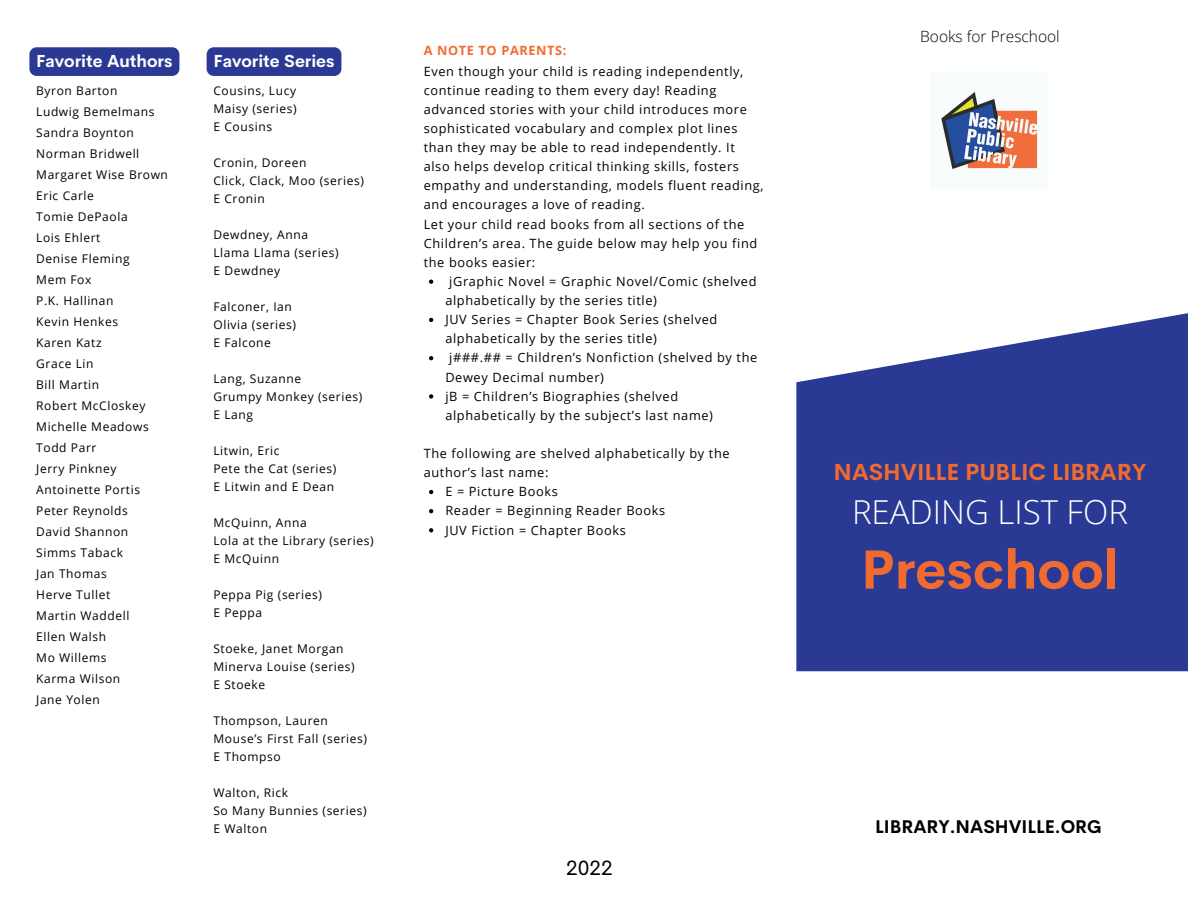
<style>
.page{position:relative;width:1188px;height:918px;background:#fff}
.page>*{position:absolute;margin:0;border:0;box-sizing:border-box;transform-origin:0 0}
.t1{font:700 54px "Cerebri Sans";color:#f16b30}
.t2{font:300 33px "Open Sans";color:#fff}
.t3{font:700 22.8px "Cerebri Sans";color:#f16b30}
.t4{font:20.85px "Cerebri Sans";color:#000}
.t5{font:700 18px "Cerebri Sans";color:#000}
.t6{font:700 17.1px "Cerebri Sans";color:#fff}
.t7{font:300 15.6px "Open Sans";color:#000}
.t8{font:12.75px/19.2px "Open Sans";letter-spacing:.05em;color:#000}
.t9{font:700 12.75px "Open Sans";letter-spacing:.05em;color:#f16b30}
.t10{font:12px/21px "Open Sans";letter-spacing:.05em;color:#000}
</style>
<div class="page">
<svg style="left:796px;top:313px;width:392px;height:358px;background:#404d9e"></svg>
<img style="left:941px;top:92px;width:97px;height:77px">
<svg style="left:429px;top:280px;width:4px;height:4px"></svg>
<svg style="left:429px;top:318px;width:4px;height:4px"></svg>
<svg style="left:429px;top:356px;width:4px;height:4px"></svg>
<svg style="left:429px;top:394px;width:4px;height:5px"></svg>
<svg style="left:429px;top:490px;width:4px;height:4px"></svg>
<svg style="left:429px;top:509px;width:4px;height:4px"></svg>
<svg style="left:429px;top:528px;width:4px;height:4px"></svg>
<div style="left:29px;top:47px;width:150px;height:29px;background:#2a3993;border-radius:7px"></div>
<div style="left:207px;top:47px;width:134px;height:29px;background:#2a3993;border-radius:7px"></div>
<h3 class="t6" style="left:36px;top:50px;width:138px">Favorite Authors</h3>
<p class="t10" style="left:36px;top:80px;width:133px">Byron Barton<br>Ludwig Bemelmans<br>Sandra Boynton<br>Norman Bridwell<br>Margaret Wise Brown<br>Eric Carle<br>Tomie DePaola<br>Lois Ehlert<br>Denise Fleming<br>Mem Fox<br>P.K. Hallinan<br>Kevin Henkes<br>Karen Katz<br>Grace Lin<br>Bill Martin<br>Robert McCloskey<br>Michelle Meadows<br>Todd Parr<br>Jerry Pinkney<br>Antoinette Portis<br>Peter Reynolds<br>David Shannon<br>Simms Taback<br>Jan Thomas<br>Herve Tullet<br>Martin Waddell<br>Ellen Walsh<br>Mo Willems<br>Karma Wilson<br>Jane Yolen</p>
<h3 class="t6" style="left:213px;top:50px;width:123px">Favorite Series</h3>
<p class="t10" style="left:213px;top:81px;width:85px;line-height:18px;text-align:justify">Cousins, Lucy Maisy (series)<br>E Cousins</p>
<p class="t10" style="left:213px;top:153px;width:152px;line-height:18px">Cronin, Doreen<br>Click, Clack, Moo (series)<br>E Cronin</p>
<p class="t10" style="left:213px;top:225px;width:127px;line-height:18px">Dewdney, Anna<br>Llama Llama (series)<br>E Dewdney</p>
<p class="t10" style="left:213px;top:297px;width:84px;line-height:18px">Falconer, Ian<br>Olivia (series)<br>E Falcone</p>
<p class="t10" style="left:213px;top:369px;width:150px;line-height:18px">Lang, Suzanne<br>Grumpy Monkey (series)<br>E Lang</p>
<p class="t10" style="left:213px;top:441px;width:125px;line-height:18px">Litwin, Eric<br>Pete the Cat (series)<br>E Litwin and E Dean</p>
<p class="t10" style="left:213px;top:513px;width:162px;line-height:18px">McQuinn, Anna<br>Lola at the Library (series)<br>E McQuinn</p>
<p class="t10" style="left:213px;top:585px;width:110px;line-height:18px">Peppa Pig (series)<br>E Peppa</p>
<p class="t10" style="left:213px;top:639px;width:143px;line-height:18px">Stoeke, Janet Morgan<br>Minerva Louise (series)<br>E Stoeke</p>
<p class="t10" style="left:213px;top:711px;width:155px;line-height:18px">Thompson, Lauren<br>Mouse’s First Fall (series)<br>E Thompso</p>
<p class="t10" style="left:213px;top:783px;width:155px;line-height:18px">Walton, Rick<br>So Many Bunnies (series)<br>E Walton</p>
<p class="t9" style="left:424px;top:42px;width:144px">A NOTE TO PARENTS:</p>
<p class="t8" style="left:424px;top:61px;width:341px">Even though your child is reading independently, continue reading to them every day! Reading advanced stories with your child introduces more sophisticated vocabulary and complex plot lines than they may be able to read independently. It also helps develop critical thinking skills, fosters empathy and understanding, models fluent reading, and encourages a love of reading.<br>Let your child read books from all sections of the Children’s area. The guide below may help you find the books easier:</p>
<p class="t8" style="left:449px;top:271px;width:309px">jGraphic Novel = Graphic Novel/Comic (shelved</p>
<p class="t8" style="left:445px;top:291px;width:213px">alphabetically by the series title)</p>
<p class="t8" style="left:445px;top:310px;width:273px">JUV Series = Chapter Book Series (shelved</p>
<p class="t8" style="left:445px;top:329px;width:213px">alphabetically by the series title)</p>
<p class="t8" style="left:449px;top:348px;width:309px">j###.## = Children’s Nonfiction (shelved by the</p>
<p class="t8" style="left:445px;top:367px;width:160px">Dewey Decimal number)</p>
<p class="t8" style="left:445px;top:386px;width:234px">jB = Children’s Biographies (shelved</p>
<p class="t8" style="left:445px;top:405px;width:269px">alphabetically by the subject’s last name)</p>
<p class="t8" style="left:424px;top:444px;width:307px">The following are shelved alphabetically by the author’s last name:</p>
<p class="t8" style="left:445px;top:482px;width:222px">E = Picture Books<br>Reader = Beginning Reader Books<br>JUV Fiction = Chapter Books</p>
<h3 class="t4" style="left:566px;top:854px;width:48px">2022</h3>
<p class="t7" style="left:920px;top:25px;width:141px">Books for Preschool</p>
<h3 class="t3" style="left:834px;top:457px;width:314px">NASHVILLE PUBLIC LIBRARY</h3>
<h2 class="t2" style="left:852px;top:489px;width:277px">READING LIST FOR</h2>
<h1 class="t1" style="left:861px;top:535px;width:260px">Preschool</h1>
<h3 class="t5" style="left:875px;top:815px;width:228px">LIBRARY.NASHVILLE.ORG</h3>
</div>
